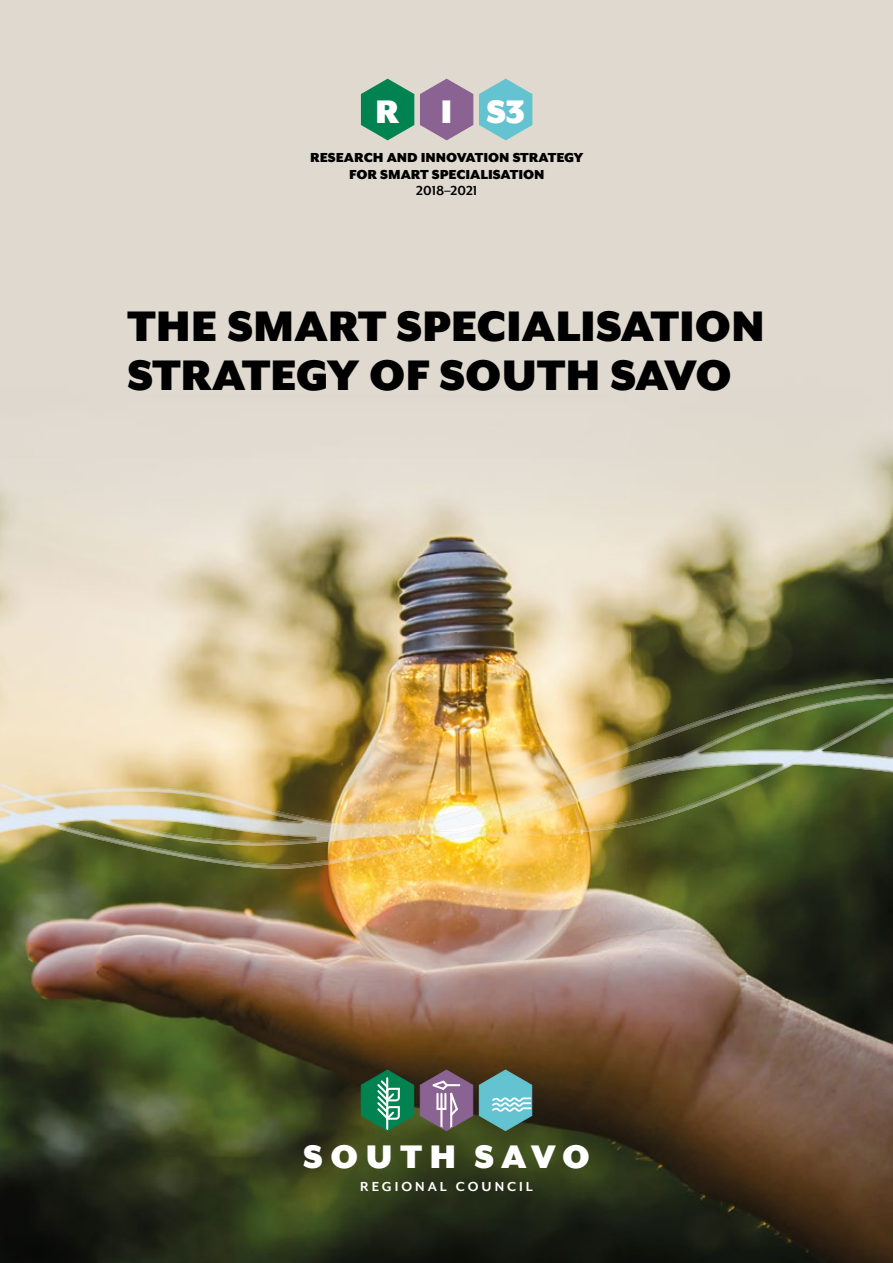
<style>
.page{position:relative;width:893px;height:1263px;background:#e0d9cf}
.page>*{position:absolute;margin:0;border:0;box-sizing:border-box;transform-origin:0 0}
.t1{font:900 49.2px/49.2px "Mr Eaves XL Mod OT";color:#000}
.t2{font:900 37.65px "Mr Eaves XL Mod OT";letter-spacing:.2em;color:#fff}
.t3{font:900 15px/16.5px "Mr Eaves XL Mod OT";color:#000;text-align:center}
.t4{font:700 15px "Mr Eaves XL Mod OT";letter-spacing:.2em;color:#fff}
.t5{font:700 15px "Mr Eaves XL Mod OT";color:#000}
</style>
<div class="page">
<img style="left:0;top:442px;width:893px;height:821px">
<svg style="left:361px;top:1069px;width:53px;height:62px;background:#2f7f58"></svg>
<svg style="left:420px;top:1069px;width:53px;height:62px;background:#846a7e"></svg>
<svg style="left:479px;top:1069px;width:53px;height:62px;background:#65a4a5"></svg>
<svg style="left:361px;top:79px;width:53px;height:61px"></svg>
<svg style="left:420px;top:79px;width:53px;height:61px"></svg>
<svg style="left:479px;top:79px;width:53px;height:61px"></svg>
<img style="left:0;top:750px;width:893px;height:88px">
<img style="left:813px;top:738px;width:80px;height:12px">
<img style="left:0;top:824px;width:105px;height:17px">
<img style="left:105px;top:787px;width:105px;height:7px">
<img style="left:718px;top:750px;width:105px;height:44px">
<img style="left:173px;top:793px;width:558px;height:44px">
<img style="left:700px;top:678px;width:193px;height:42px">
<img style="left:589px;top:720px;width:126px;height:42px">
<img style="left:0;top:781px;width:105px;height:43px">
<img style="left:480px;top:762px;width:123px;height:42px">
<img style="left:105px;top:803px;width:383px;height:22px">
<img style="left:719px;top:694px;width:174px;height:44px">
<img style="left:578px;top:755px;width:105px;height:47px">
<img style="left:683px;top:737px;width:48px;height:23px">
<img style="left:488px;top:797px;width:90px;height:28px">
<img style="left:105px;top:825px;width:402px;height:44px">
<h2 class="t2" style="left:375px;top:93px;width:151px">R IS3</h2>
<p class="t3" style="left:310px;top:150px;width:275px">RESEARCH AND INNOVATION STRATEGY<br>FOR SMART SPECIALISATION</p>
<p class="t5" style="left:416px;top:183px;width:63px">2018–2021</p>
<h1 class="t1" style="left:128px;top:302px;width:639px">THE SMART SPECIALISATION<br>STRATEGY OF SOUTH SAVO</h1>
<h2 class="t2" style="left:303px;top:1137px;width:288px">SOUTH SAVO</h2>
<p class="t4" style="left:360px;top:1179px;width:174px">REGIONAL COUNCIL</p>
</div>
